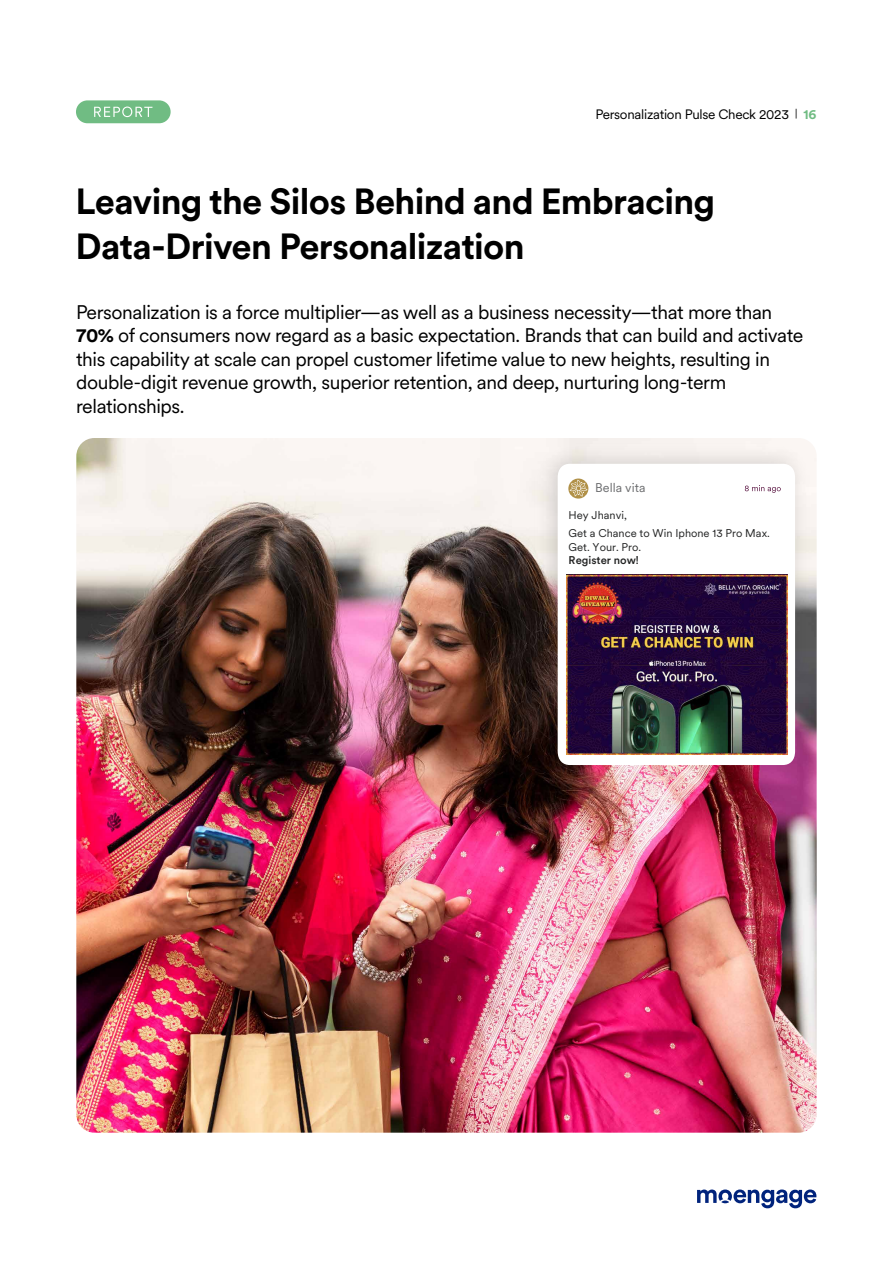
<style>
.page{position:relative;width:893px;height:1263px;background:#fff}
.page>*{position:absolute;margin:0;border:0;box-sizing:border-box;transform-origin:0 0}
.t1{font:700 36px/45px "Circular XX";letter-spacing:-.02em;color:#000}
.t2{font:19.5px/23.4px "Circular XX";letter-spacing:-.02em;color:#000}
.t3{font:13.5px "Circular XX";letter-spacing:-.02em;color:#000}
.t4{font:12.6px "Circular XX";color:#6d6e70}
.t5{font:11.1px/18.6px "Circular XX";color:#222323}
.t6{font:500 11.1px "Circular XX";color:#222323}
.s1{font-size:10.5px}
.s2{font-weight:700;color:#70bc83}
.s3{font-weight:700}
</style>
<div class="page">
<svg style="left:697px;top:1189px;width:119px;height:19px"></svg>
<div style="left:76px;top:100px;width:95px;height:23px;background:#70bc83;border-radius:11px"></div>
<svg style="left:94px;top:107px;width:58px;height:10px"></svg>
<img style="left:76px;top:438px;width:741px;height:695px">
<img style="left:527px;top:438px;width:290px;height:263px">
<svg style="left:558px;top:464px;width:237px;height:301px"></svg>
<svg style="left:745px;top:485px;width:36px;height:8px"></svg>
<svg style="left:568px;top:478px;width:20px;height:21px"></svg>
<img style="left:566px;top:575px;width:221px;height:179px">
<svg style="left:570px;top:480px;width:17px;height:17px"></svg>
<p class="t3" style="left:595px;top:105px;width:223px">Personalization Pulse Check 2023 <span class="s1">|</span> <span class="s2">16</span></p>
<h1 class="t1" style="left:76px;top:177px;width:641px">Leaving the Silos Behind and Embracing<br>Data-Driven Personalization</h1>
<p class="t2" style="left:76px;top:300px;width:729px">Personalization is a force multiplier—as well as a business necessity—that more than <span class="s3">70%</span> of consumers now regard as a basic expectation. Brands that can build and activate this capability at scale can propel customer lifetime value to new heights, resulting in double-digit revenue growth, superior retention, and deep, nurturing long-term relationships.</p>
<p class="t4" style="left:595px;top:479px;width:52px">Bella vita</p>
<p class="t5" style="left:569px;top:505px;width:203px">Hey Jhanvi,<br>Get a Chance to Win Iphone 13 Pro Max.</p>
<p class="t5" style="left:569px;top:537px;width:74px">Get. Your. Pro.</p>
<p class="t6" style="left:569px;top:553px;width:72px">Register now!</p>
</div>
